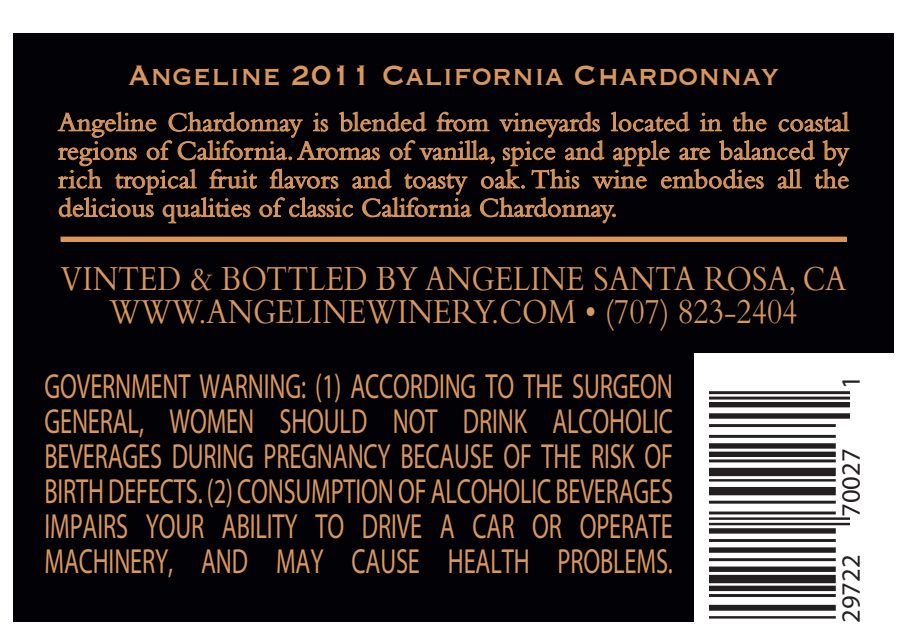
<style>
.page{position:relative;width:908px;height:624px;background:#fff}
.page>*{position:absolute;margin:0;border:0;box-sizing:border-box;transform-origin:0 0}
.t1{font:36.8px/32.4px "Bembo";color:#da975d;text-align:center;scale:.85 1}
.t2{font:36.8px "Copperplate";color:#da975d;scale:.9 1}
.t3{font:34.8px/35.2px "Bembo Std";letter-spacing:-.005em;color:#da975d;text-align:justify;scale:.7 1}
.t4{font:27.6px/28.4px "Bembo";color:#da975d;text-align:justify}
.t5{font:26.4px "OCRB Std";color:#231f20}
.s1{font-weight:800}
</style>
<div class="page">
<div style="left:14px;top:33px;width:880px;height:589px;background:#020105"></div>
<svg style="left:61px;top:236px;width:784px;height:6px;background:#986941"></svg>
<div style="left:61px;top:237px;width:785px;height:4px;border:1px solid #da975d"></div>
<div style="left:693px;top:353px;width:201px;height:269px;background:#fff"></div>
<svg style="left:57px;top:111px;width:792px;height:113px"></svg>
<img style="left:709px;top:391px;width:141px;height:228px">
<p class="t2" style="left:128px;top:51px;width:724px">Angeline 2011 California Chardonnay</p>
<p class="t4" style="left:58px;top:107px;width:792px">Angeline Chardonnay is blended from vineyards located in the coastal regions of California. Aromas of vanilla, spice and apple are balanced by rich tropical fruit flavors and toasty oak. This wine embodies all the delicious qualities of classic California Chardonnay.</p>
<p class="t1" style="left:61px;top:262px;width:925px">VINTED &amp; BOTTLED BY ANGELINE SANTA ROSA, CA<br>WWW.ANGELINEWINERY.COM • (707) 823-2404</p>
<p class="t3" style="left:45px;top:368px;width:898px"><span class="s1">GOVERNMENT WARNING:</span> (1) ACCORDING TO THE SURGEON GENERAL, WOMEN SHOULD NOT DRINK ALCOHOLIC BEVERAGES DURING PREGNANCY BECAUSE OF THE RISK OF BIRTH DEFECTS. (2) CONSUMPTION OF ALCOHOLIC BEVERAGES IMPAIRS YOUR ABILITY TO DRIVE A CAR OR OPERATE MACHINERY, AND MAY CAUSE HEALTH PROBLEMS.</p>
<p class="t5" style="left:834px;top:389px;width:15px;rotate:-90deg">1</p>
<p class="t5" style="left:834px;top:516px;width:70px;rotate:-90deg">70027</p>
<p class="t5" style="left:834px;top:622px;width:69px;rotate:-90deg">29722</p>
</div>
